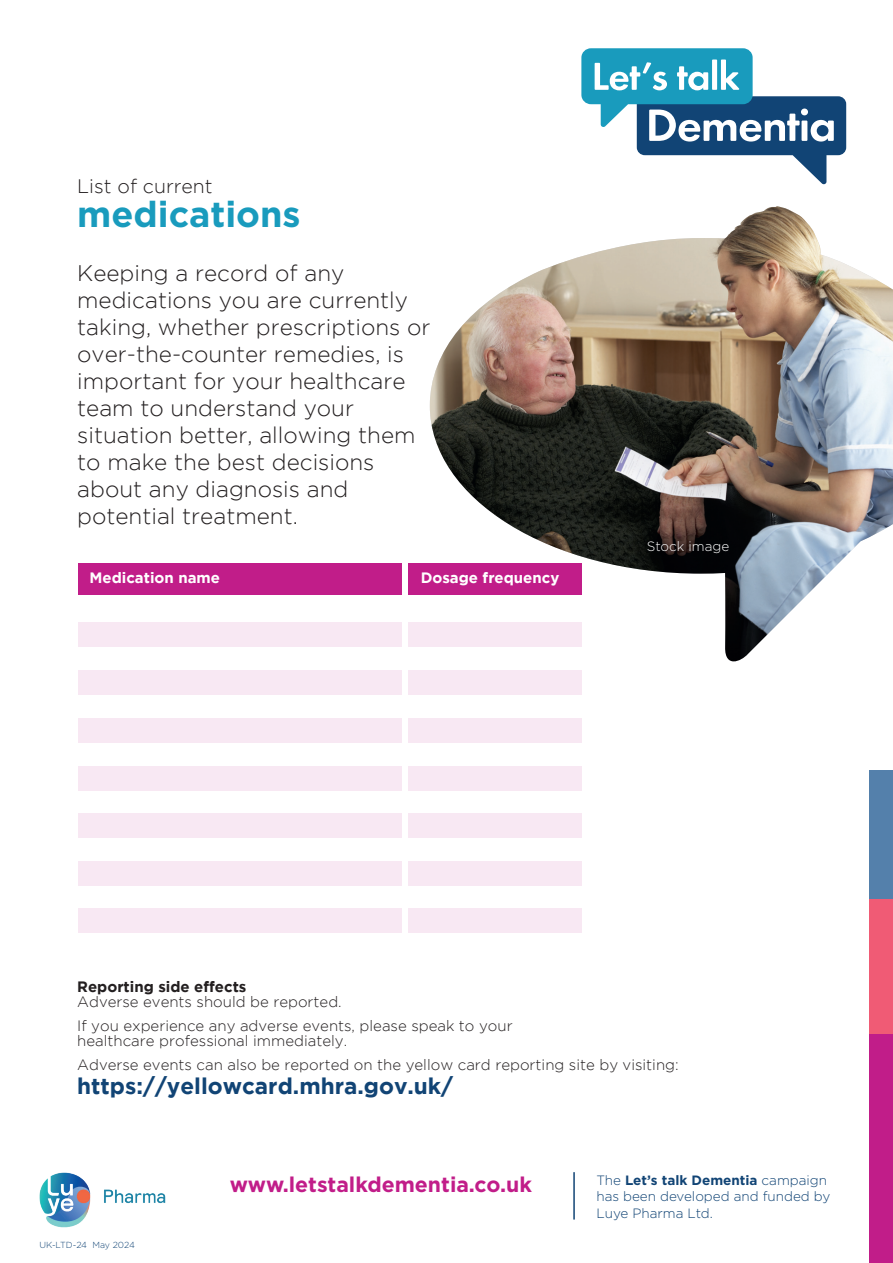
<style>
.page{position:relative;width:893px;height:1263px;background:#fff}
.page>*{position:absolute;margin:0;border:0;box-sizing:border-box;transform-origin:0 0}
.t1{font:700 36px "Gotham";color:#199bbd}
.t2{font:300 22.5px/27px "Gotham";color:#231f20}
.t3{font:700 22.5px "Gotham";color:#114475}
.t4{font:700 21.3px "Gotham";color:#c11d89}
.t5{font:300 19.5px "Gotham";color:#231f20}
.t6{font:300 15px/24px "Gotham";color:#231f20}
.t7{font:700 15px "Gotham";color:#fff}
.t8{font:700 15px "Gotham";color:#231f20}
.t9{font:300 13.5px/16.5px "Gotham";color:#114475}
.t10{font:300 13.5px "Gotham";color:#fff}
.t11{font:300 8.85px "Gotham";letter-spacing:-.01em;color:#114475}
.s1{font-weight:700}
</style>
<div class="page">
<div style="left:78px;top:563px;width:324px;height:31px;background:#c11d89"></div>
<div style="left:79px;top:622px;width:323px;height:24px;background:#f8e8f3"></div>
<div style="left:79px;top:670px;width:323px;height:25px;background:#f8e8f3"></div>
<div style="left:79px;top:718px;width:323px;height:24px;background:#f8e8f3"></div>
<div style="left:79px;top:766px;width:323px;height:24px;background:#f8e8f3"></div>
<div style="left:79px;top:813px;width:323px;height:25px;background:#f8e8f3"></div>
<div style="left:79px;top:861px;width:323px;height:24px;background:#f8e8f3"></div>
<div style="left:79px;top:909px;width:323px;height:24px;background:#f8e8f3"></div>
<div style="left:408px;top:563px;width:173px;height:31px;background:#c11d89"></div>
<div style="left:408px;top:622px;width:173px;height:24px;background:#f8e8f3"></div>
<div style="left:408px;top:670px;width:173px;height:25px;background:#f8e8f3"></div>
<div style="left:408px;top:718px;width:173px;height:24px;background:#f8e8f3"></div>
<div style="left:408px;top:766px;width:173px;height:24px;background:#f8e8f3"></div>
<div style="left:408px;top:813px;width:173px;height:25px;background:#f8e8f3"></div>
<div style="left:408px;top:861px;width:173px;height:24px;background:#f8e8f3"></div>
<div style="left:408px;top:909px;width:173px;height:24px;background:#f8e8f3"></div>
<svg style="left:581px;top:48px;width:265px;height:136px"></svg>
<div style="left:869px;top:771px;width:24px;height:492px;background:#c11d89"></div>
<div style="left:869px;top:771px;width:24px;height:263px;background:#f05b75"></div>
<div style="left:869px;top:770px;width:24px;height:128px;background:#5480ab"></div>
<img style="left:40px;top:1172px;width:125px;height:55px">
<img style="left:430px;top:206px;width:463px;height:456px">
<hr style="left:573px;top:1172px;width:2px;height:47px;background:#114475">
<p class="t5" style="left:77px;top:175px;width:137px">List of current</p>
<h1 class="t1" style="left:77px;top:194px;width:225px">medications</h1>
<p class="t2" style="left:77px;top:260px;width:355px">Keeping a record of any medications you are currently taking, whether prescriptions or over-the-counter remedies, is important for your healthcare team to understand your situation better, allowing them to make the best decisions about any diagnosis and potential treatment.</p>
<p class="t7" style="left:89px;top:569px;width:132px">Medication name</p>
<p class="t7" style="left:421px;top:569px;width:140px">Dosage frequency</p>
<p class="t10" style="left:647px;top:537px;width:84px">Stock image</p>
<p class="t8" style="left:77px;top:978px;width:171px">Reporting side effects</p>
<p class="t6" style="left:77px;top:990px;width:437px">Adverse events should be reported.<br>If you experience any adverse events, please speak to your</p>
<p class="t6" style="left:77px;top:1029px;width:603px">healthcare professional immediately.<br>Adverse events can also be reported on the yellow card reporting site by visiting:</p>
<p class="t3" style="left:77px;top:1073px;width:377px">https://yellowcard.mhra.gov.uk/</p>
<p class="t11" style="left:40px;top:1239px;width:97px">UK-LTD-24 May 2024</p>
<p class="t4" style="left:230px;top:1172px;width:304px">www.letstalkdementia.co.uk</p>
<p class="t9" style="left:596px;top:1171px;width:236px">The <span class="s1">Let’s talk Dementia</span> campaign has been developed and funded by<br>Luye Pharma Ltd.</p>
</div>
